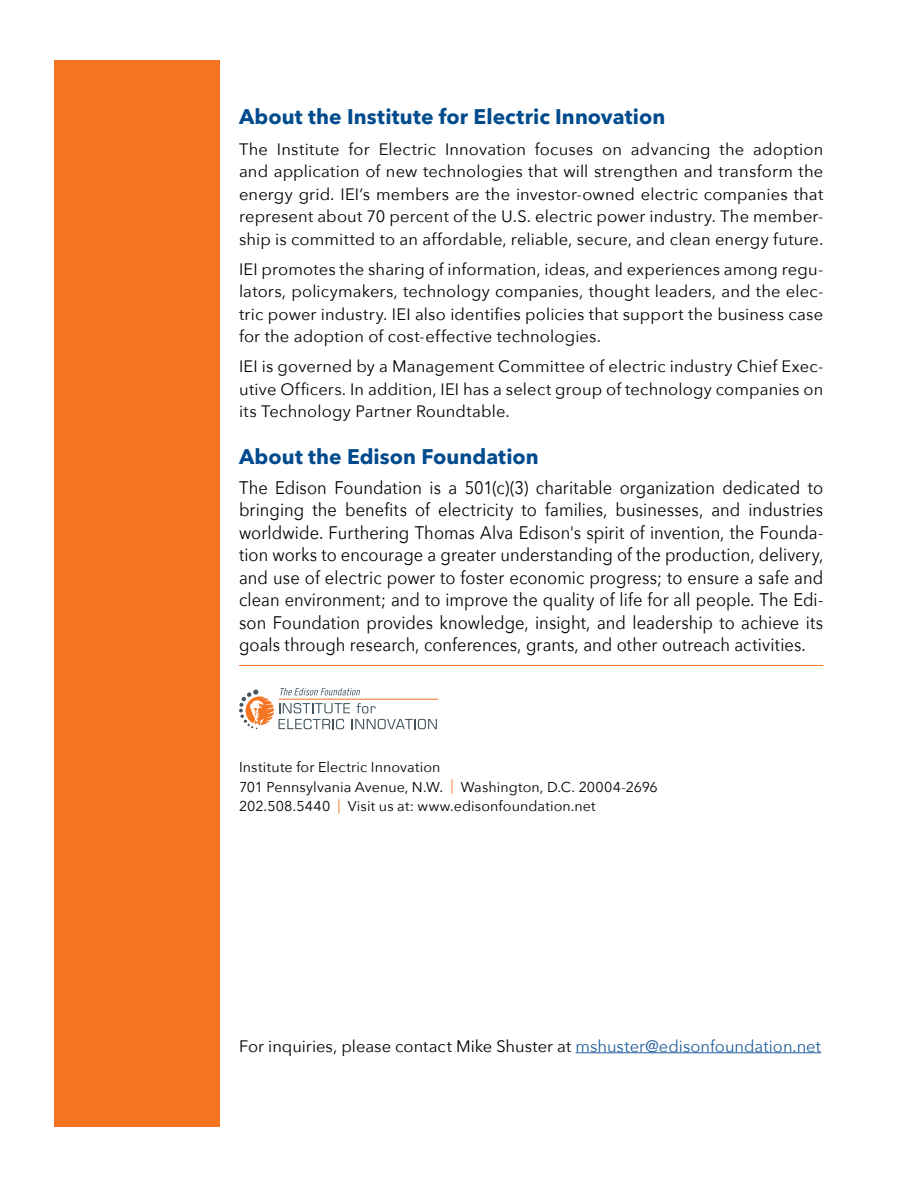
<style>
.page{position:relative;width:918px;height:1188px;background:#fff}
.page>*{position:absolute;margin:0;border:0;box-sizing:border-box;transform-origin:0 0}
.t1{font:700 21px "Avenir Next LT Pro";letter-spacing:.005em;color:#004b8d}
.t2{font:18.15px/22.5px "Avenir Next";letter-spacing:.005em;color:#000;text-align:justify;scale:.91 1}
.t3{font:16.5px/22.5px "Avenir Next";letter-spacing:.01em;color:#000;text-align:justify}
.t4{font:14.25px/19.5px "Avenir Next";letter-spacing:.005em;color:#000}
.s1{color:#f47421}
.s2{color:#215e9e}
</style>
<div class="page">
<hr style="left:576px;top:1052px;width:245px;height:1px;background:#215e9e">
<div style="left:54px;top:61px;width:165px;height:1066px;background:#f47421"></div>
<hr style="left:239px;top:665px;width:584px;height:1px;background:#f47421">
<hr style="left:279px;top:699px;width:159px;height:1px;background:#f47421">
<svg style="left:239px;top:688px;width:198px;height:41px"></svg>
<p class="t1" style="left:239px;top:104px;width:428px">About the Institute for Electric Innovation</p>
<p class="t3" style="left:239px;top:137px;width:586px">The Institute for Electric Innovation focuses on advancing the adoption and application of new technologies that will strengthen and transform the energy grid. IEI’s members are the investor-owned electric companies that represent about 70 percent of the U.S. electric power industry. The member&shy;ship is committed to an affordable, reliable, secure, and clean energy future.</p>
<p class="t3" style="left:239px;top:257px;width:586px">IEI promotes the sharing of information, ideas, and experiences among regu&shy;lators, policymakers, technology companies, thought leaders, and the elec&shy;tric power industry. IEI also identifies policies that support the business case for the adoption of cost-effective technologies.</p>
<p class="t3" style="left:239px;top:354px;width:586px">IEI is governed by a Management Committee of electric industry Chief Exec&shy;utive Officers. In addition, IEI has a select group of technology companies on its Technology Partner Roundtable.</p>
<p class="t1" style="left:239px;top:443px;width:301px">About the Edison Foundation</p>
<p class="t2" style="left:239px;top:475px;width:644px">The Edison Foundation is a 501(c)(3) charitable organization dedicated to bringing the benefits of electricity to families, businesses, and industries worldwide. Furthering Thomas Alva Edison's spirit of invention, the Founda&shy;tion works to encourage a greater understanding of the production, delivery, and use of electric power to foster economic progress; to ensure a safe and clean environment; and to improve the quality of life for all people. The Edi&shy;son Foundation provides knowledge, insight, and leadership to achieve its goals through research, conferences, grants, and other outreach activities.</p>
<p class="t4" style="left:239px;top:757px;width:420px">Institute for Electric Innovation<br>701 Pennsylvania Avenue, N.W. <span class="s1">|</span> Washington, D.C. 20004-2696<br>202.508.5440 <span class="s1">|</span> Visit us at: www.edisonfoundation.net</p>
<p class="t3" style="left:239px;top:1034px;width:584px">For inquiries, please contact Mike Shuster at <span class="s2">mshuster@edisonfoundation.net</span></p>
</div>
